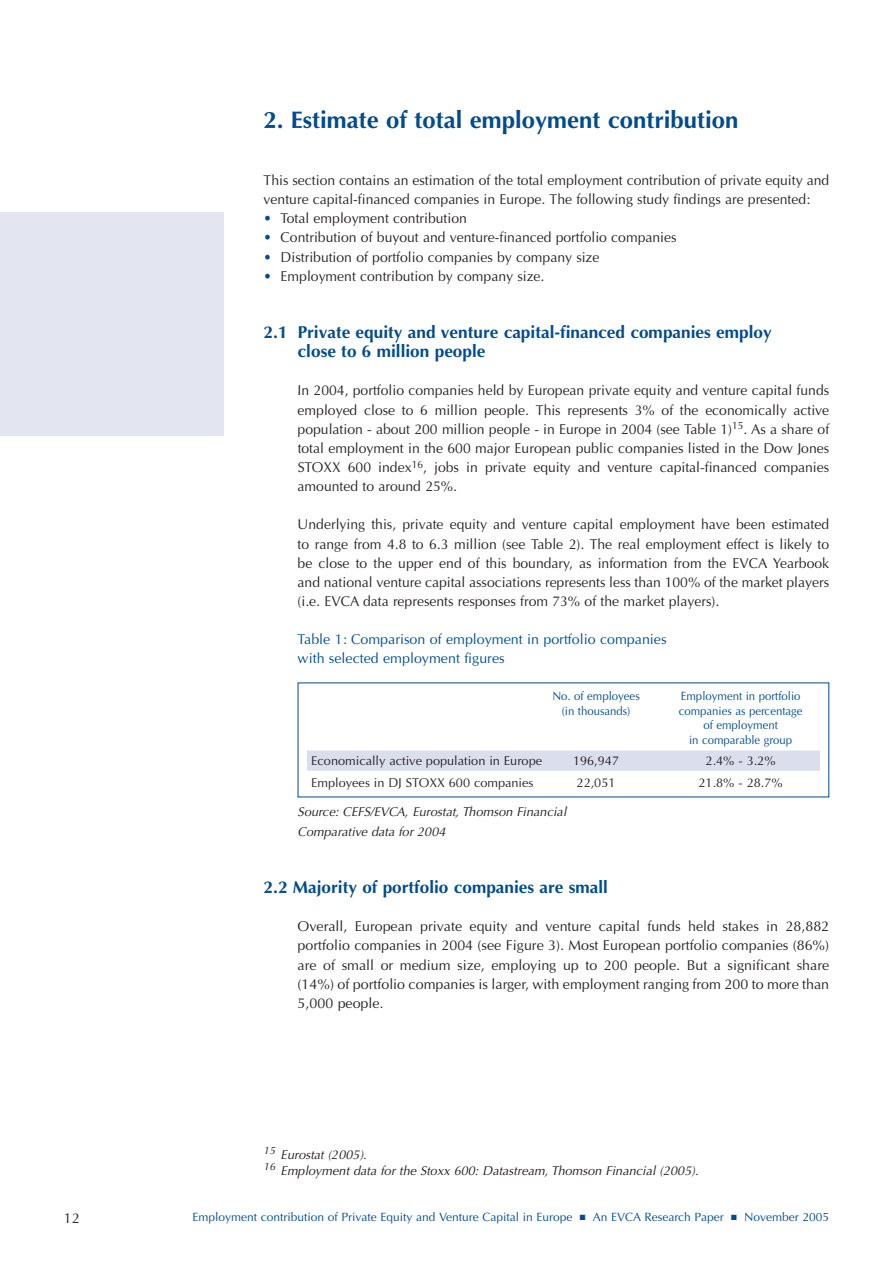
<style>
.page{position:relative;width:893px;height:1263px;background:#fff}
.page>*{position:absolute;margin:0;border:0;box-sizing:border-box;transform-origin:0 0}
.t1{font:700 24px "Optima";color:#004a8d}
.t2{font:700 17.25px/19.2px "Optima";color:#004a8d}
.t3{font:14.25px/19.2px "Optima";color:#231f20;text-align:justify}
.t4{font:14.25px/19.2px "Optima";color:#004a8d}
.t5{font:italic 12.75px/19.2px "Optima CE";color:#231f20}
.t6{font:12.75px "Optima";color:#231f20}
.t7{font:12px/14.5px "Optima";color:#004a8d;text-align:center;scale:.95 1}
.t8{font:12px "Optima";color:#004a8d}
.s1{color:#004a8d}
</style>
<div class="page">
<div style="left:0;top:213px;width:223px;height:223px;background:#e3e6f1"></div>
<div style="left:307px;top:750px;width:513px;height:21px;background:#dbdeed"></div>
<p class="t3" style="left:64px;top:1210px;width:17px">12</p>
<h1 class="t1" style="left:264px;top:109px;width:476px">2. Estimate of total employment contribution</h1>
<p class="t3" style="left:264px;top:172px;width:567px">This section contains an estimation of the total employment contribution of private equity and venture capital-financed companies in Europe. The following study findings are presented:</p>
<p class="t3" style="left:264px;top:210px;width:205px"><span class="s1">•</span> Total employment contribution</p>
<p class="t3" style="left:264px;top:229px;width:414px"><span class="s1">•</span> Contribution of buyout and venture-financed portfolio companies</p>
<p class="t3" style="left:264px;top:248px;width:337px"><span class="s1">•</span> Distribution of portfolio companies by company size</p>
<p class="t3" style="left:264px;top:268px;width:282px"><span class="s1">•</span> Employment contribution by company size.</p>
<p class="t2" style="left:298px;top:324px;width:476px;text-indent:-34px">2.1 Private equity and venture capital-financed companies employ close to 6 million people</p>
<p class="t3" style="left:298px;top:382px;width:533px">In 2004, portfolio companies held by European private equity and venture capital funds employed close to 6 million people. This represents 3% of the economically active population - about 200 million people - in Europe in 2004 (see Table 1)<sup>15</sup>. As a share of total employment in the 600 major European public companies listed in the Dow Jones STOXX 600 index<sup>16</sup>, jobs in private equity and venture capital-financed companies amounted to around 25%.</p>
<p class="t3" style="left:298px;top:516px;width:533px">Underlying this, private equity and venture capital employment have been estimated to range from 4.8 to 6.3 million (see Table 2). The real employment effect is likely to be close to the upper end of this boundary, as information from the EVCA Yearbook and national venture capital associations represents less than 100% of the market players (i.e. EVCA data represents responses from 73% of the market players).</p>
<p class="t4" style="left:298px;top:631px;width:370px">Table 1: Comparison of employment in portfolio companies with selected employment figures</p>
<p class="t7" style="left:552px;top:690px;width:94px">No. of employees</p>
<p class="t7" style="left:681px;top:690px;width:128px">Employment in portfolio</p>
<p class="t7" style="left:562px;top:704px;width:74px">(in thousands)</p>
<p class="t7" style="left:679px;top:704px;width:132px">companies as percentage of employment<br>in comparable group</p>
<p class="t6" style="left:311px;top:756px;width:232px">Economically active population in Europe</p>
<p class="t6" style="left:573px;top:756px;width:48px">196,947</p>
<p class="t6" style="left:706px;top:756px;width:72px">2.4% - 3.2%</p>
<p class="t6" style="left:311px;top:778px;width:224px">Employees in DJ STOXX 600 companies</p>
<p class="t6" style="left:577px;top:778px;width:40px">22,051</p>
<p class="t6" style="left:698px;top:778px;width:86px">21.8% - 28.7%</p>
<p class="t5" style="left:298px;top:804px;width:270px">Source: CEFS/EVCA, Eurostat, Thomson Financial<br>Comparative data for 2004</p>
<p class="t2" style="left:264px;top:879px;width:346px">2.2 Majority of portfolio companies are small</p>
<p class="t3" style="left:298px;top:918px;width:533px">Overall, European private equity and venture capital funds held stakes in 28,882 portfolio companies in 2004 (see Figure 3). Most European portfolio companies (86%) are of small or medium size, employing up to 200 people. But a significant share (14%) of portfolio companies is larger, with employment ranging from 200 to more than 5,000 people.</p>
<p class="t5" style="left:264px;top:1148px;width:436px;line-height:15.6px"><sup>15</sup> Eurostat (2005).<br><sup>16</sup> Employment data for the Stoxx 600: Datastream, Thomson Financial (2005).</p>
<p class="t8" style="left:192px;top:1212px;width:638px">Employment contribution of Private Equity and Venture Capital in Europe ■ An EVCA Research Paper ■ November 2005</p>
</div>
